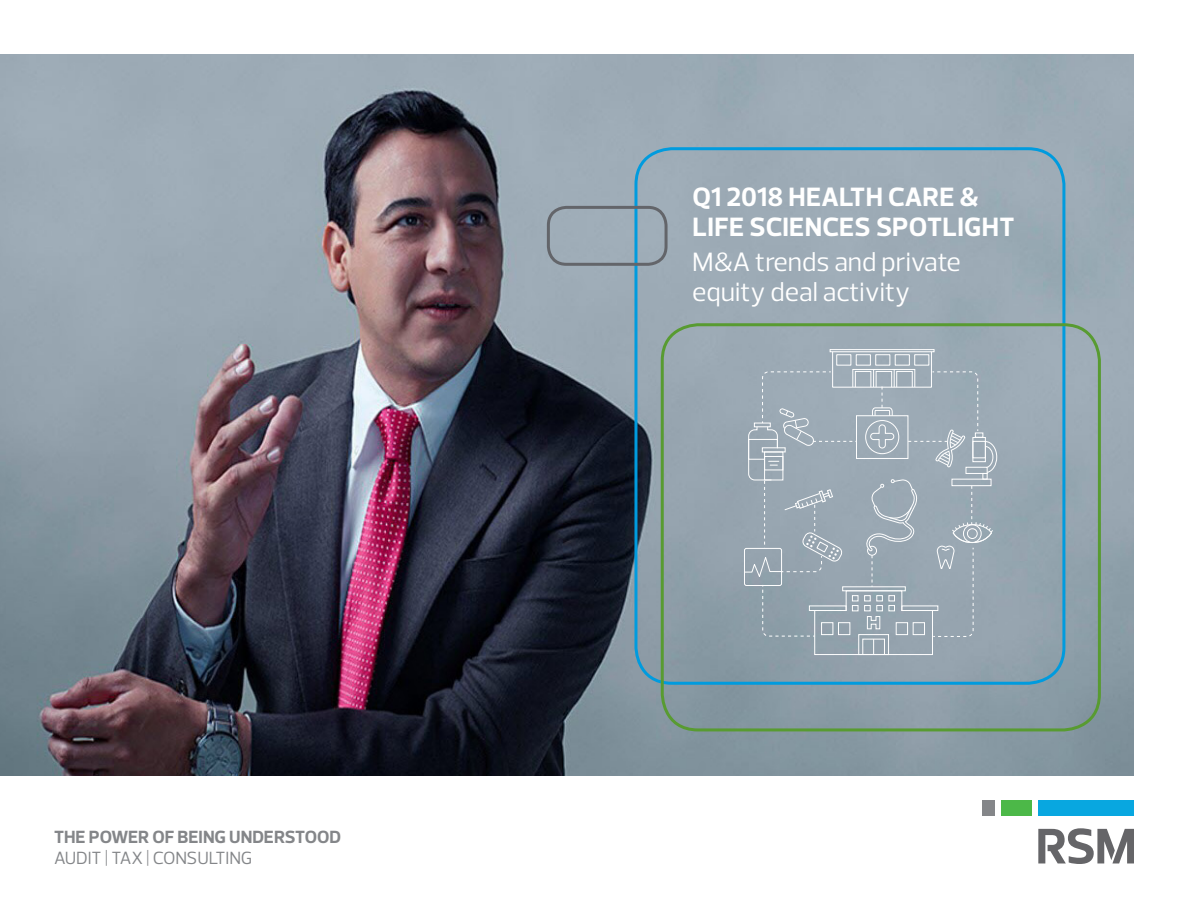
<style>
.page{position:relative;width:1188px;height:918px;background:#fff}
.page>*{position:absolute;margin:0;border:0;box-sizing:border-box;transform-origin:0 0}
.Issues_based_thought{font:700 27px/30px "Prelo";letter-spacing:.01em;color:#fff}
.Issues_based_thought-2{font:27px/30px "Prelo";color:#fff}
.Body_copy{font:700 18px/21px "Prelo";color:#848689}
.s1{font-weight:400}
</style>
<div class="page">
<img style="left:0;top:54px;width:1134px;height:722px">
<div style="left:1038px;top:800px;width:96px;height:16px;background:#08a7e0"></div>
<div style="left:982px;top:800px;width:12px;height:16px;background:#848689"></div>
<div style="left:1001px;top:800px;width:30px;height:16px;background:#4cb848"></div>
<svg style="left:1038px;top:828px;width:96px;height:36px"></svg>
<div style="left:634px;top:147px;width:431px;height:538px;border:3px solid #009bde;border-radius:36px"></div>
<div style="left:661px;top:323px;width:440px;height:408px;border:3px solid #589b31;border-radius:36px"></div>
<div style="left:547px;top:206px;width:121px;height:60px;border:3px solid #63656a;border-radius:18px"></div>
<div style="left:830px;top:349px;width:104px;height:3px;border:1px solid #fff"></div>
<svg style="left:744px;top:351px;width:254px;height:304px"></svg>
<p class="Body_copy" style="left:54px;top:827px;width:289px">THE POWER OF BEING UNDERSTOOD<br><span class="s1">AUDIT | TAX | CONSULTING</span></p>
<p class="Issues_based_thought" style="left:692px;top:182px;width:324px">Q1 2018 HEALTH CARE &amp;<br>LIFE SCIENCES SPOTLIGHT</p>
<p class="Issues_based_thought-2" style="left:692px;top:247px;width:270px">M&amp;A trends and private equity deal activity</p>
</div>
